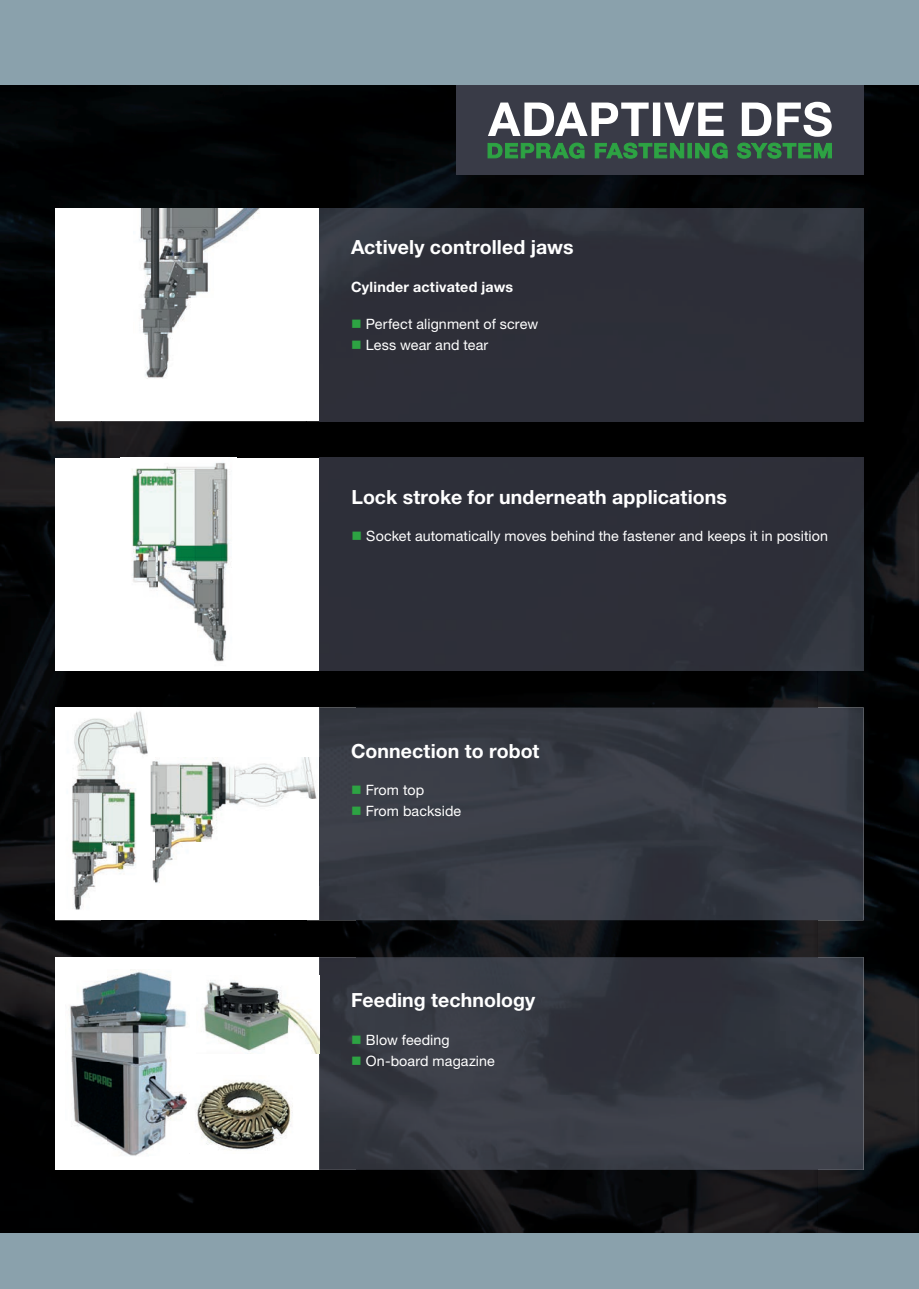
<style>
.page{position:relative;width:919px;height:1289px;background:#fff}
.page>*{position:absolute;margin:0;border:0;box-sizing:border-box;transform-origin:0 0}
.t1{font:700 19.5px "Helvetica Neue LT Std";letter-spacing:.005em;color:#fff}
.t2{font:14.25px "Helvetica Neue LT Std";letter-spacing:.005em;color:#fff}
.t3{font:700 14.25px "Helvetica Neue LT Std";letter-spacing:.015em;color:#fff}
.s1{color:#2da343}
</style>
<div class="page">
<div style="left:0;top:85px;width:918px;height:129px;background:#000304"></div>
<img style="left:0;top:214px;width:101px;height:1019px">
<div style="left:306px;top:421px;width:51px;height:286px;background:#000"></div>
<img style="left:817px;top:214px;width:101px;height:1019px">
<img style="left:101px;top:421px;width:205px;height:37px">
<div style="left:357px;top:421px;width:460px;height:37px;background:#000"></div>
<div style="left:101px;top:671px;width:205px;height:36px;background:#000"></div>
<img style="left:357px;top:670px;width:460px;height:37px">
<div style="left:306px;top:920px;width:51px;height:313px;background:#000"></div>
<div style="left:101px;top:920px;width:205px;height:37px;background:#000"></div>
<img style="left:357px;top:920px;width:460px;height:37px">
<div style="left:101px;top:1170px;width:205px;height:63px;background:#000"></div>
<img style="left:357px;top:1169px;width:460px;height:64px">
<div style="left:0;top:1233px;width:918px;height:55px;background:#8aa1ac"></div>
<div style="left:0;top:0;width:918px;height:85px;background:#8aa1ac"></div>
<div style="left:55px;top:957px;width:264px;height:212px;background:#fff"></div>
<div style="left:55px;top:458px;width:264px;height:212px;background:#fff"></div>
<div style="left:319px;top:458px;width:544px;height:212px;background:#2d2f39"></div>
<div style="left:55px;top:707px;width:264px;height:213px;background:#fff"></div>
<img style="left:319px;top:707px;width:544px;height:213px">
<div style="left:55px;top:208px;width:264px;height:213px;background:#fff"></div>
<img style="left:319px;top:208px;width:544px;height:213px">
<img style="left:139px;top:208px;width:121px;height:171px">
<img style="left:319px;top:957px;width:544px;height:212px">
<img style="left:203px;top:980px;width:116px;height:73px">
<img style="left:196px;top:1080px;width:97px;height:70px">
<img style="left:74px;top:711px;width:74px;height:48px">
<img style="left:72px;top:759px;width:64px;height:104px">
<img style="left:73px;top:863px;width:63px;height:47px">
<img style="left:145px;top:757px;width:175px;height:128px">
<img style="left:132px;top:462px;width:97px;height:200px">
<img style="left:70px;top:969px;width:117px;height:186px">
<div style="left:456px;top:85px;width:407px;height:90px;background:#393b47"></div>
<svg style="left:487px;top:143px;width:344px;height:15px"></svg>
<svg style="left:488px;top:102px;width:343px;height:35px"></svg>
<h1 class="t1" style="left:351px;top:235px;width:224px">Actively controlled jaws</h1>
<p class="t3" style="left:351px;top:278px;width:164px">Cylinder activated jaws</p>
<p class="t2" style="left:351px;top:316px;width:189px"><span class="s1">■</span> Perfect alignment of screw</p>
<p class="t2" style="left:351px;top:337px;width:139px"><span class="s1">■</span> Less wear and tear</p>
<h1 class="t1" style="left:351px;top:485px;width:377px">Lock stroke for underneath applications</h1>
<p class="t2" style="left:351px;top:528px;width:478px"><span class="s1">■</span> Socket automatically moves behind the fastener and keeps it in position</p>
<h1 class="t1" style="left:351px;top:738px;width:190px">Connection to robot</h1>
<p class="t2" style="left:351px;top:781px;width:75px"><span class="s1">■</span> From top</p>
<p class="t2" style="left:351px;top:802px;width:112px"><span class="s1">■</span> From backside</p>
<h1 class="t1" style="left:351px;top:988px;width:186px">Feeding technology</h1>
<p class="t2" style="left:351px;top:1031px;width:100px"><span class="s1">■</span> Blow feeding</p>
<p class="t2" style="left:351px;top:1052px;width:145px"><span class="s1">■</span> On-board magazine</p>
</div>
